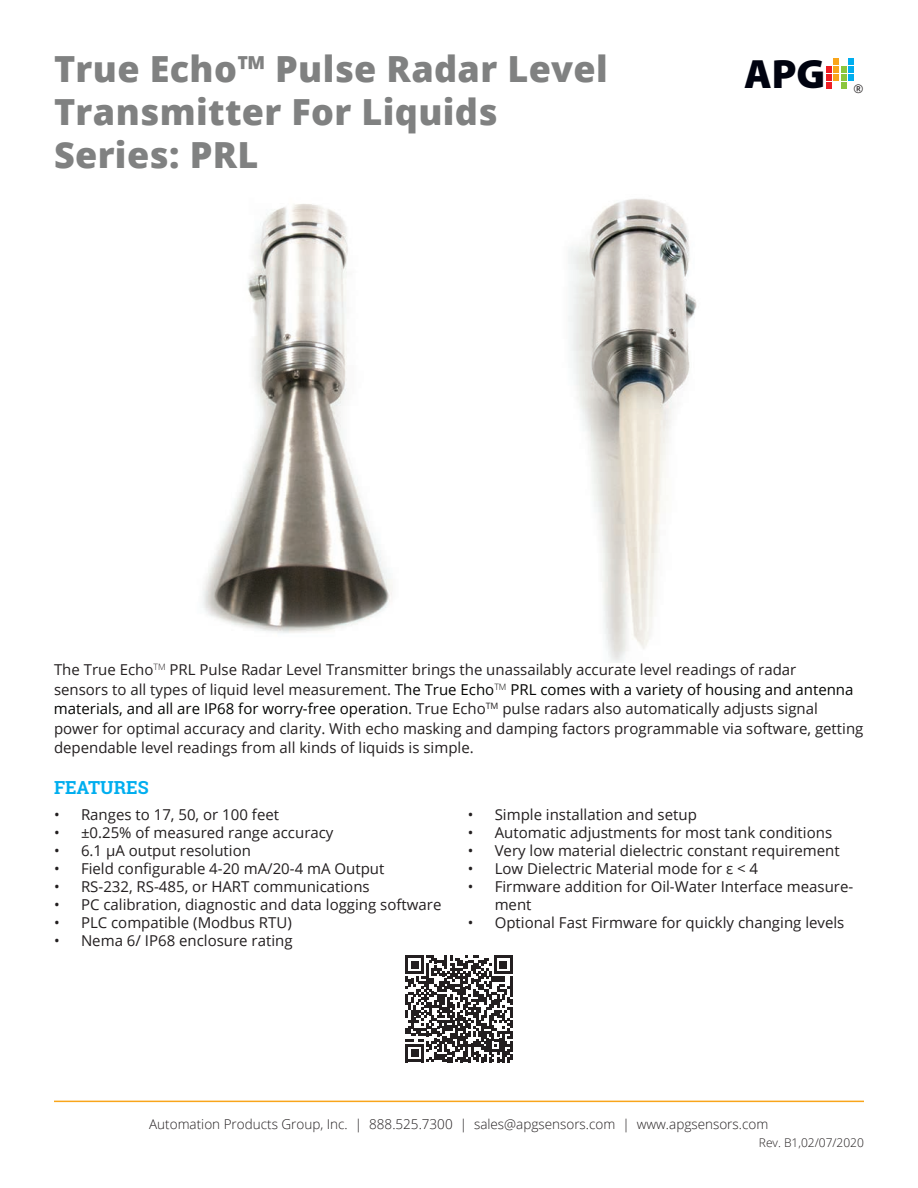
<style>
.page{position:relative;width:918px;height:1188px;background:#fff}
.page>*{position:absolute;margin:0;border:0;box-sizing:border-box;transform-origin:0 0}
.t1{font:900 41.1px "Myriad Pro";color:#000310}
.t2{font:800 36px/43.2px "Open Sans";letter-spacing:.01em;color:#808181}
.t3{font:700 18px "Roboto Slab";color:#00aeef}
.t4{font:15px/19.5px "Open Sans";color:#231f20}
.t5{font:300 13.5px "Open Sans";color:#231f20}
.t6{font:300 12px "Open Sans";color:#231f20}
.t7{font:12px "Open Sans";color:#231f20}
.s1{color:#040503}
</style>
<div class="page">
<hr style="left:54px;top:1101px;width:810px;height:1px;background:#f9a51b">
<div style="left:826px;top:82px;width:6px;height:7px;background:#ee1d23"></div>
<div style="left:826px;top:66px;width:6px;height:7px;background:#ee1d23"></div>
<div style="left:826px;top:74px;width:6px;height:7px;background:#ee1d23"></div>
<svg style="left:834px;top:58px;width:5px;height:23px"></svg>
<div style="left:841px;top:82px;width:6px;height:7px;background:#8bc63e"></div>
<div style="left:841px;top:66px;width:6px;height:7px;background:#8bc63e"></div>
<div style="left:841px;top:74px;width:6px;height:7px;background:#8bc63e"></div>
<div style="left:848px;top:74px;width:6px;height:7px;background:#00aeef"></div>
<div style="left:848px;top:58px;width:6px;height:7px;background:#00aeef"></div>
<div style="left:848px;top:66px;width:6px;height:7px;background:#00aeef"></div>
<img style="left:568px;top:198px;width:129px;height:464px">
<svg style="left:406px;top:955px;width:106px;height:107px"></svg>
<img style="left:202px;top:204px;width:191px;height:429px">
<h2 class="t2" style="left:54px;top:45px;width:555px">True Echo™ Pulse Radar Level<br>Transmitter For Liquids<br>Series: PRL</h2>
<h1 class="t1" style="left:744px;top:47px;width:83px">APG</h1>
<p class="t7" style="left:854px;top:81px;width:11px">®</p>
<p class="t4" style="left:54px;top:660px;width:811px">The True Echo<sup>TM</sup> PRL Pulse Radar Level Transmitter brings the unassailably accurate level readings of radar<br>sensors to all types of liquid level measurement. <span class="s1">The True Echo</span><sup>TM</sup> <span class="s1">PRL comes with a variety of housing and antenna materials, and all are IP68 for worry-free operation</span>. True Echo<sup>TM</sup> pulse radars also automatically adjusts signal power for optimal accuracy and clarity. With echo masking and damping factors programmable via software, getting dependable level readings from all kinds of liquids is simple.</p>
<p class="t3" style="left:54px;top:775px;width:96px">FEATURES</p>
<p class="t4" style="left:54px;top:804px;width:227px">• Ranges to 17, 50, or 100 feet</p>
<p class="t4" style="left:54px;top:822px;width:281px">• ±0.25% of measured range accuracy</p>
<p class="t4" style="left:54px;top:840px;width:199px">• 6.1 μA output resolution</p>
<p class="t4" style="left:54px;top:858px;width:332px">• Field configurable 4-20 mA/20-4 mA Output</p>
<p class="t4" style="left:54px;top:876px;width:317px">• RS-232, RS-485, or HART communications</p>
<p class="t4" style="left:54px;top:894px;width:389px">• PC calibration, diagnostic and data logging software</p>
<p class="t4" style="left:54px;top:912px;width:239px">• PLC compatible (Modbus RTU)</p>
<p class="t4" style="left:54px;top:930px;width:240px">• Nema 6/ IP68 enclosure rating</p>
<p class="t4" style="left:468px;top:804px;width:231px">• Simple installation and setup</p>
<p class="t4" style="left:468px;top:822px;width:366px">• Automatic adjustments for most tank conditions</p>
<p class="t4" style="left:468px;top:840px;width:374px">• Very low material dielectric constant requirement</p>
<p class="t4" style="left:468px;top:858px;width:292px">• Low Dielectric Material mode for ε &lt; 4</p>
<p class="t4" style="left:495px;top:877px;width:360px;line-height:18px;text-indent:-27px">• Firmware addition for Oil-Water Interface measure&shy;ment</p>
<p class="t4" style="left:468px;top:912px;width:378px">• Optional Fast Firmware for quickly changing levels</p>
<p class="t5" style="left:149px;top:1115px;width:621px">Automation Products Group, Inc. | 888.525.7300 | sales@apgsensors.com | www.apgsensors.com</p>
<p class="t6" style="left:759px;top:1134px;width:107px">Rev. B1,02/07/2020</p>
</div>
